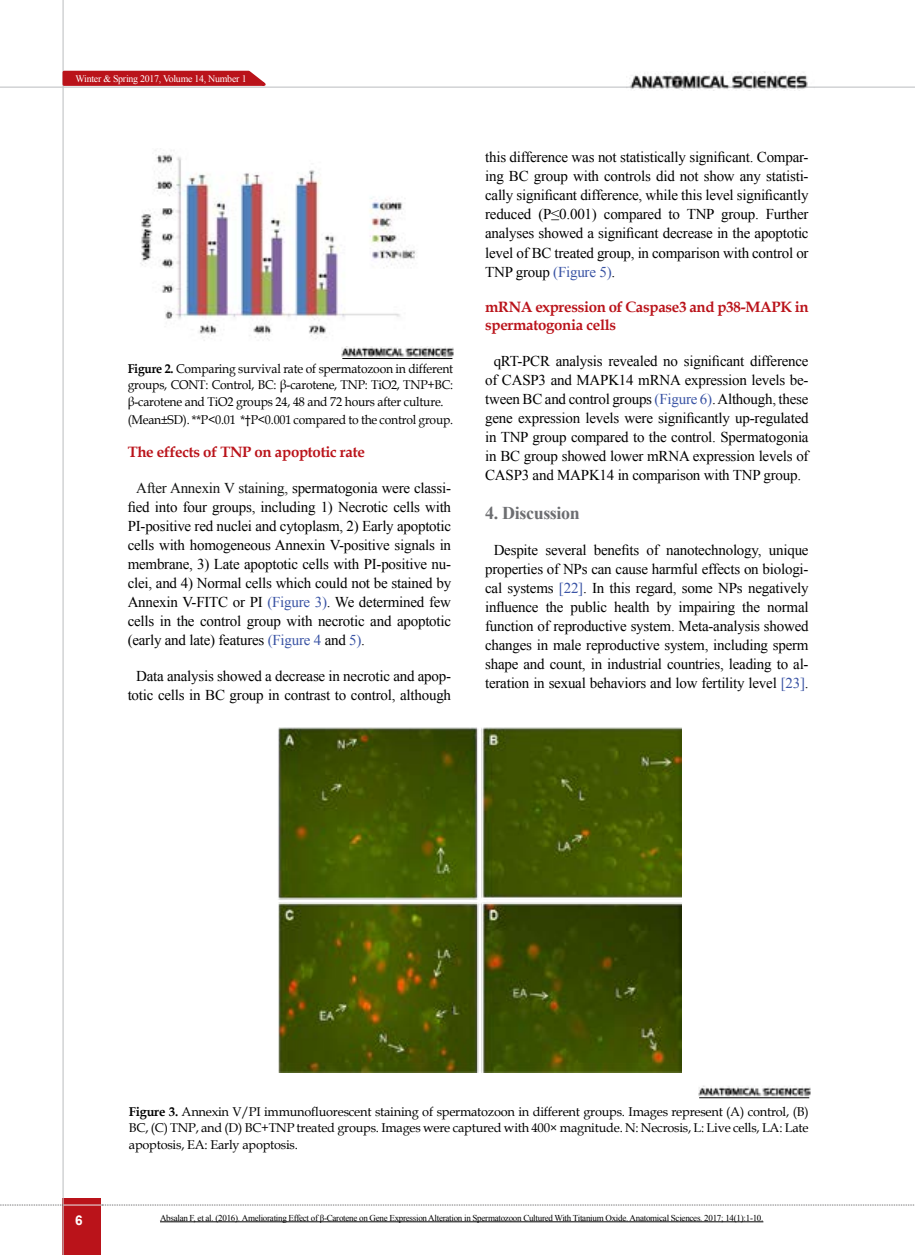
<style>
.page{position:relative;width:915px;height:1255px;background:#fff}
.page>*{position:absolute;margin:0;border:0;box-sizing:border-box;transform-origin:0 0}
.t1{font:700 18px "Times New Roman";letter-spacing:-.02em;color:#6d6e71}
.t2{font:15px/19px "Times New Roman";letter-spacing:-.015em;color:#000;text-align:center}
.t3{font:700 15px/18px "Book Antiqua";letter-spacing:-.02em;color:#ba131a}
.t4{font:700 13.5px "Arial";color:#fff}
.t5{font:12.75px/16.5px "Book Antiqua";letter-spacing:-.015em;color:#000;text-align:justify}
.t6{font:12.75px/16.5px "Book Antiqua";letter-spacing:-.015em;color:#000;text-align:justify;scale:.95 1}
.t7{font:10.05px "Times New Roman";letter-spacing:-.025em;color:#fff}
.t8{font:9px "Times New Roman";letter-spacing:-.03em;color:#000}
.s1{font-weight:700}
.s2{color:#131413}
.s3{color:#3953a4}
</style>
<div class="page">
<div style="left:63px;top:1198px;width:38px;height:56px;background:#ba131a"></div>
<hr style="left:62px;top:0;width:2px;height:1254px;background:#c2c4c6">
<hr style="left:0;top:87px;width:914px;height:1px;background:#c2c4c6">
<hr style="left:63px;top:1204px;width:38px;height:1px;background:#ebebec">
<svg style="left:0;top:1204px;width:63px;height:1px"></svg>
<svg style="left:102px;top:1204px;width:813px;height:1px"></svg>
<svg style="left:61px;top:69px;width:212px;height:18px;background:#c7454b"></svg>
<img style="left:140px;top:150px;width:276px;height:191px">
<img style="left:342px;top:346px;width:111px;height:11px">
<hr style="left:342px;top:358px;width:110px;height:1px;background:#000">
<img style="left:278px;top:727px;width:403px;height:345px">
<img style="left:698px;top:1085px;width:111px;height:12px">
<hr style="left:699px;top:1097px;width:110px;height:1px;background:#000">
<hr style="left:160px;top:1221px;width:603px;height:1px;background:#000">
<img style="left:626px;top:72px;width:188px;height:18px">
<p class="t7" style="left:76px;top:72px;width:173px">Winter &amp; Spring 2017, Volume 14, Number 1</p>
<p class="t6" style="left:128px;top:360px;width:344px"><span class="s1">Figure 2.</span> Comparing survival rate of spermatozoon in different groups, CONT: Control, BC: β-carotene, TNP: TiO2, TNP+BC: β-carotene and TiO2 groups 24, 48 and 72 hours after culture.</p>
<p class="t6" style="left:128px;top:411px;width:344px">(Mean±SD). **P&lt;0.01 *†P&lt;0.001 compared to the control group.</p>
<p class="t3" style="left:128px;top:442px;width:238px">The effects of TNP on apoptotic rate</p>
<p class="t2" style="left:128px;top:478px;width:325px;text-align:justify;text-indent:9px"><span class="s2">After Annexin V staining,</span> spermatogonia were classi&shy;fied into four groups, including 1) Necrotic cells with PI-positive red nuclei and cytoplasm, 2) Early apoptotic cells with homogeneous Annexin V-positive signals in membrane, 3) Late apoptotic cells with PI-positive nu&shy;clei, and 4) Normal cells which could not be stained by Annexin V-FITC or PI <span class="s3">(Figure 3)</span>. We determined few cells in the control group with necrotic and apoptotic (early and late) features <span class="s3">(Figure 4</span> and <span class="s3">5)</span>.</p>
<p class="t2" style="left:128px;top:666px;width:325px">Data analysis showed a decrease in necrotic and apop&shy;totic cells in BC group in contrast to control, although</p>
<p class="t2" style="left:485px;top:147px;width:325px;text-align:justify">this difference was not statistically significant. Compar&shy;ing BC group with controls did not show any statisti&shy;cally significant difference, while this level significantly reduced (P≤0.001) compared to TNP group. Further analyses showed a significant decrease in the apoptotic level of BC treated group, in comparison with control or TNP group <span class="s3">(Figure 5)</span>.</p>
<p class="t3" style="left:485px;top:297px;width:325px">mRNA expression of Caspase3 and p38-MAPK in spermatogonia cells</p>
<p class="t2" style="left:485px;top:351px;width:325px">qRT-PCR analysis revealed no significant difference of CASP3 and MAPK14 mRNA expression levels be&shy;tween BC and control groups <span class="s3">(Figure 6)</span>. Although, these gene expression levels were significantly up-regulated in TNP group compared to the control. Spermatogonia in BC group showed lower mRNA expression levels of CASP3 and MAPK14 in comparison with TNP group.</p>
<p class="t1" style="left:485px;top:500px;width:96px">4. Discussion</p>
<p class="t2" style="left:485px;top:540px;width:325px">Despite several benefits of nanotechnology, unique properties of NPs can cause harmful effects on biologi&shy;cal systems <span class="s3">[22]</span>. In this regard, some NPs negatively influence the public health by impairing the normal function of reproductive system. Meta-analysis showed changes in male reproductive system, including sperm shape and count, in industrial countries, leading to al&shy;teration in sexual behaviors and low fertility level <span class="s3">[23]</span>.</p>
<p class="t4" style="left:75px;top:1210px;width:9px">6</p>
<p class="t5" style="left:129px;top:1102px;width:681px"><span class="s1">Figure 3.</span> Annexin V/PI immunofluorescent staining of spermatozoon in different groups. Images represent (A) control, (B)<br>BC, (C) TNP, and (D) BC+TNP treated groups. Images were captured with 400× magnitude. N: Necrosis, L: Live cells, LA: Late apoptosis, EA: Early apoptosis.</p>
<p class="t8" style="left:160px;top:1211px;width:604px">Absalan F, et al. (2016). Ameliorating Effect of β-Carotene on Gene Expression Alteration in Spermatozoon Cultured With Titanium Oxide. Anatomical Sciences. 2017; 14(1):1-10.</p>
</div>
